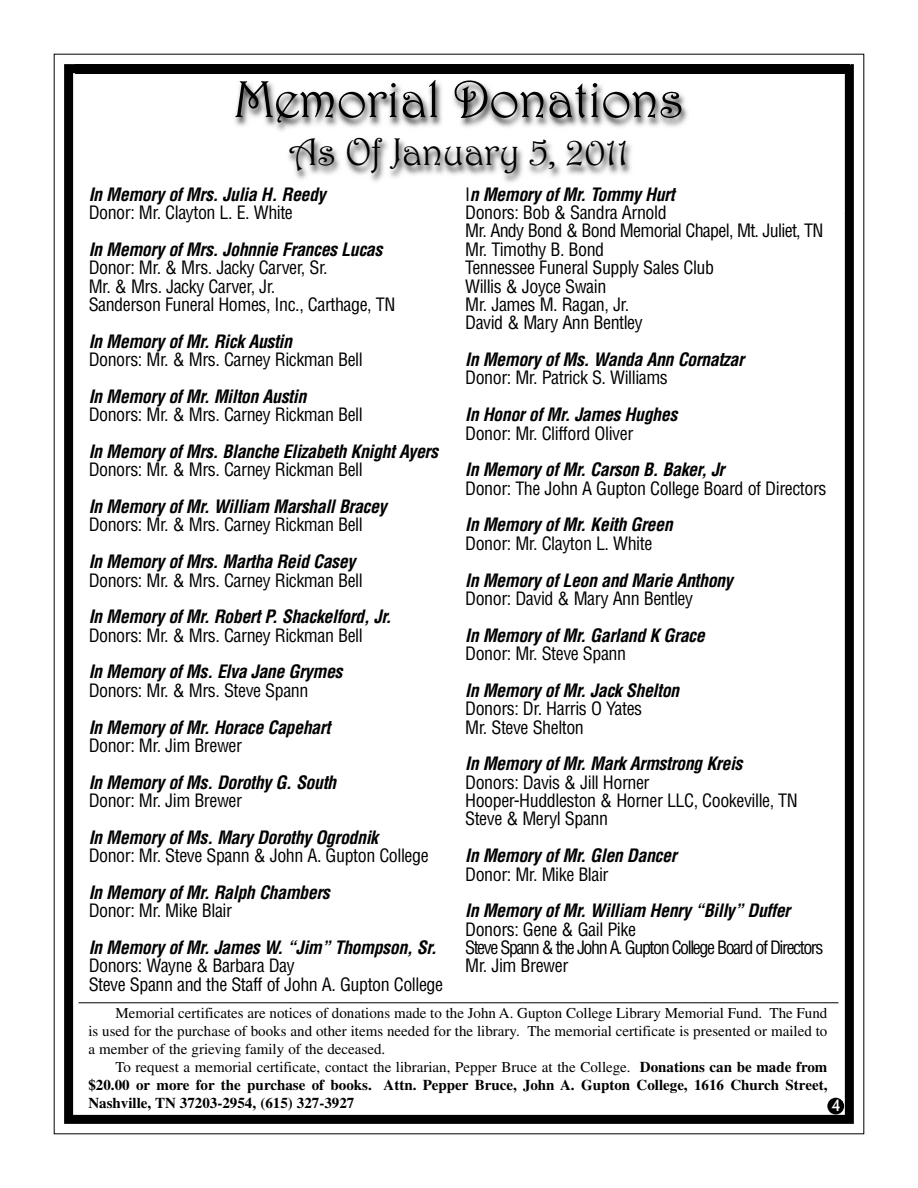
<style>
.page{position:relative;width:918px;height:1188px;background:#fff}
.page>*{position:absolute;margin:0;border:0;box-sizing:border-box;transform-origin:0 0}
.t1{font:52.5px "Harrington";letter-spacing:-.015em;color:#000}
.t2{font:39px "Harrington";letter-spacing:-.015em;color:#000}
.t3{font:condensed 18px/18.3px "Helvetica";letter-spacing:-.025em;color:#000}
.t4{font:italic 700 condensed 18px "Helvetica";letter-spacing:-.025em;color:#000}
.t5{font:condensed 18px/18.3px "Helvetica";letter-spacing:-.08em;color:#000}
.t6{font:18px "Geometric 231 BT Bold C";color:#fff}
.t7{font:15px/18px "Times";color:#000;text-align:justify}
.t8{font:700 15px/18px "Times";color:#000;text-align:justify}
.s1{font-weight:700;font-style:italic}
.s2{font-weight:400}
</style>
<div class="page">
<img style="left:78px;top:81px;width:766px;height:1033px">
<div style="left:64px;top:64px;width:790px;height:1060px;border:9px solid #000"></div>
<div style="left:827px;top:1098px;width:17px;height:16px;background:#000;border-radius:50%"></div>
<img style="left:849px;top:64px;width:2px;height:146px">
<div style="left:75px;top:64px;width:774px;height:5px;background:#000"></div>
<img style="left:845px;top:69px;width:4px;height:141px">
<hr style="left:79px;top:1002px;width:759px;height:1px;background:#000">
<h1 class="t1" style="left:234px;top:68px;width:452px">Memorial Donations</h1>
<h2 class="t2" style="left:289px;top:129px;width:342px">As Of January 5, 2011</h2>
<p class="t4" style="left:89px;top:184px;width:238px">In Memory of Mrs. Julia H. Reedy</p>
<p class="t3" style="left:89px;top:204px;width:206px">Donor: Mr. Clayton L. E. White</p>
<p class="t4" style="left:89px;top:239px;width:295px">In Memory of Mrs. Johnnie Frances Lucas</p>
<p class="t3" style="left:89px;top:259px;width:308px">Donor: Mr. &amp; Mrs. Jacky Carver, Sr.<br>Mr. &amp; Mrs. Jacky Carver, Jr.<br>Sanderson Funeral Homes, Inc., Carthage, TN</p>
<p class="t4" style="left:89px;top:331px;width:205px">In Memory of Mr. Rick Austin</p>
<p class="t3" style="left:89px;top:351px;width:276px">Donors: Mr. &amp; Mrs. Carney Rickman Bell</p>
<p class="t4" style="left:89px;top:386px;width:219px">In Memory of Mr. Milton Austin</p>
<p class="t3" style="left:89px;top:406px;width:276px">Donors: Mr. &amp; Mrs. Carney Rickman Bell</p>
<p class="t4" style="left:89px;top:441px;width:351px">In Memory of Mrs. Blanche Elizabeth Knight Ayers</p>
<p class="t3" style="left:89px;top:461px;width:276px">Donors: Mr. &amp; Mrs. Carney Rickman Bell</p>
<p class="t4" style="left:89px;top:496px;width:300px">In Memory of Mr. William Marshall Bracey</p>
<p class="t3" style="left:89px;top:516px;width:276px">Donors: Mr. &amp; Mrs. Carney Rickman Bell</p>
<p class="t4" style="left:89px;top:551px;width:268px">In Memory of Mrs. Martha Reid Casey</p>
<p class="t3" style="left:89px;top:571px;width:276px">Donors: Mr. &amp; Mrs. Carney Rickman Bell</p>
<p class="t4" style="left:89px;top:607px;width:304px">In Memory of Mr. Robert P. Shackelford, Jr.</p>
<p class="t3" style="left:89px;top:626px;width:276px">Donors: Mr. &amp; Mrs. Carney Rickman Bell</p>
<p class="t4" style="left:89px;top:662px;width:255px">In Memory of Ms. Elva Jane Grymes</p>
<p class="t3" style="left:89px;top:681px;width:221px">Donors: Mr. &amp; Mrs. Steve Spann</p>
<p class="t4" style="left:89px;top:717px;width:243px">In Memory of Mr. Horace Capehart</p>
<p class="t3" style="left:89px;top:737px;width:155px">Donor: Mr. Jim Brewer</p>
<p class="t4" style="left:89px;top:772px;width:249px">In Memory of Ms. Dorothy G. South</p>
<p class="t3" style="left:89px;top:792px;width:155px">Donor: Mr. Jim Brewer</p>
<p class="t4" style="left:89px;top:827px;width:291px">In Memory of Ms. Mary Dorothy Ogrodnik</p>
<p class="t3" style="left:89px;top:847px;width:341px">Donor: Mr. Steve Spann &amp; John A. Gupton College</p>
<p class="t4" style="left:89px;top:882px;width:243px">In Memory of Mr. Ralph Chambers</p>
<p class="t3" style="left:89px;top:902px;width:145px">Donor: Mr. Mike Blair</p>
<p class="t4" style="left:89px;top:937px;width:350px">In Memory of Mr. James W. “Jim” Thompson, Sr.</p>
<p class="t3" style="left:89px;top:957px;width:356px">Donors: Wayne &amp; Barbara Day<br>Steve Spann and the Staff of John A. Gupton College</p>
<p class="t3" style="left:465px;top:185px;width:360px">I<span class="s1">n Memory of Mr. Tommy Hurt<br></span>Donors: Bob &amp; Sandra Arnold<br>Mr. Andy Bond &amp; Bond Memorial Chapel, Mt. Juliet, TN<br>Mr. Timothy B. Bond<br>Tennessee Funeral Supply Sales Club<br>Willis &amp; Joyce Swain<br>Mr. James M. Ragan, Jr.<br>David &amp; Mary Ann Bentley</p>
<p class="t4" style="left:465px;top:349px;width:280px">In Memory of Ms. Wanda Ann Cornatzar</p>
<p class="t3" style="left:465px;top:369px;width:204px">Donor: Mr. Patrick S. Williams</p>
<p class="t4" style="left:465px;top:404px;width:214px">In Honor of Mr. James Hughes</p>
<p class="t3" style="left:465px;top:424px;width:170px">Donor: Mr. Clifford Oliver</p>
<p class="t4" style="left:465px;top:460px;width:261px">In Memory of Mr. Carson B. Baker, Jr</p>
<p class="t3" style="left:465px;top:479px;width:363px">Donor: The John A Gupton College Board of Directors</p>
<p class="t4" style="left:465px;top:515px;width:209px">In Memory of Mr. Keith Green</p>
<p class="t3" style="left:465px;top:534px;width:189px">Donor: Mr. Clayton L. White</p>
<p class="t4" style="left:465px;top:570px;width:269px">In Memory of Leon and Marie Anthony</p>
<p class="t3" style="left:465px;top:590px;width:229px">Donor: David &amp; Mary Ann Bentley</p>
<p class="t4" style="left:465px;top:625px;width:241px">In Memory of Mr. Garland K Grace</p>
<p class="t3" style="left:465px;top:645px;width:163px">Donor: Mr. Steve Spann</p>
<p class="t4" style="left:465px;top:680px;width:216px">In Memory of Mr. Jack Shelton</p>
<p class="t3" style="left:465px;top:700px;width:179px">Donors: Dr. Harris O Yates<br>Mr. Steve Shelton</p>
<p class="t4" style="left:465px;top:754px;width:279px">In Memory of Mr. Mark Armstrong Kreis</p>
<p class="t3" style="left:465px;top:773px;width:334px">Donors: Davis &amp; Jill Horner<br>Hooper-Huddleston &amp; Horner LLC, Cookeville, TN<br>Steve &amp; Meryl Spann</p>
<p class="t4" style="left:465px;top:845px;width:213px">In Memory of Mr. Glen Dancer</p>
<p class="t3" style="left:465px;top:865px;width:145px">Donor: Mr. Mike Blair</p>
<p class="t4" style="left:465px;top:901px;width:327px">In Memory of Mr. William Henry “Billy” Duffer</p>
<p class="t5" style="left:465px;top:920px;width:360px">Donors: Gene &amp; Gail Pike<br>Steve Spann &amp; the John A. Gupton College Board of Directors<br>Mr. Jim Brewer</p>
<p class="t7" style="left:88px;top:1006px;width:740px;text-indent:27px">Memorial certificates are notices of donations made to the John A. Gupton College Library Memorial Fund. The Fund is used for the purchase of books and other items needed for the library. The memorial certificate is presented or mailed to a member of the grieving family of the deceased.</p>
<p class="t8" style="left:88px;top:1060px;width:740px;text-indent:27px"><span class="s2">To request a memorial certificate, contact the librarian, Pepper Bruce at the College.</span> Donations can be made from $20.00 or more for the purchase of books. Attn. Pepper Bruce, John A. Gupton College, 1616 Church Street, Nashville, TN 37203-2954, (615) 327-3927</p>
<p class="t6" style="left:831px;top:1098px;width:12px">4</p>
</div>
